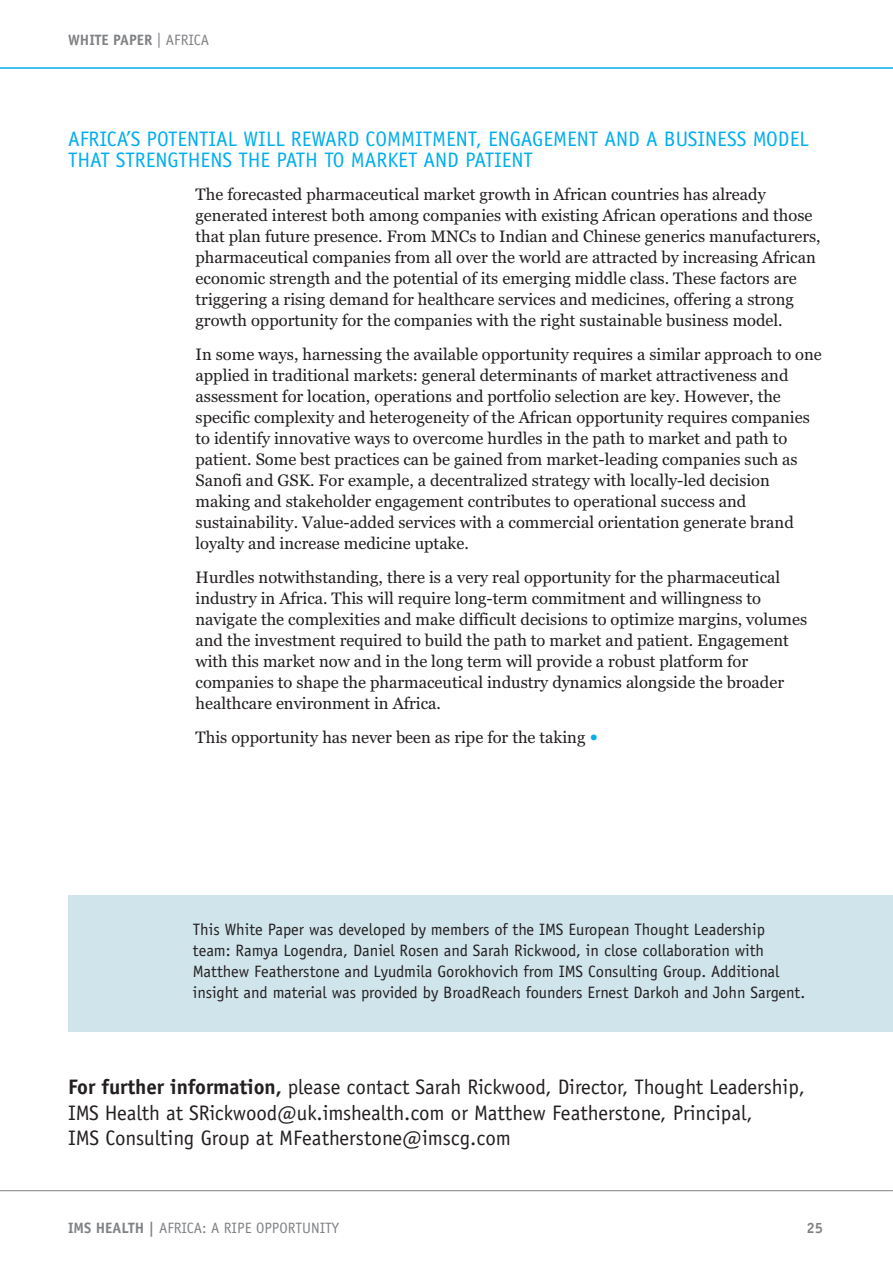
<style>
.page{position:relative;width:893px;height:1263px;background:#fff}
.page>*{position:absolute;margin:0;border:0;box-sizing:border-box;transform-origin:0 0}
.t1{font:21px/25.5px "Officina Sans Std";letter-spacing:-.005em;color:#231f20}
.t2{font:21px/21px "Officina Sans Std";color:#00aeef}
.t3{font:16.5px/21px "Georgia";color:#231f20}
.t4{font:16.5px/21px "Officina Sans Std";color:#231f20}
.t5{font:15px "Officina Sans Std";color:#808285}
.t6{font:700 15px "Officina Sans Std";color:#808285}
.s1{font-weight:400}
.s2{font-size:22.5px;color:#00aeef}
.s3{font-weight:700}
</style>
<div class="page">
<hr style="left:0;top:1190px;width:893px;height:1px;background:#808285">
<hr style="left:0;top:67px;width:893px;height:2px;background:#00aeef">
<div style="left:68px;top:894px;width:825px;height:137px;background:#d0e4eb"></div>
<p class="t6" style="left:68px;top:35px;width:142px">WHITE PAPER <span class="s1">| AFRICA</span></p>
<p class="t2" style="left:68px;top:130px;width:742px">AFRICA’S POTENTIAL WILL REWARD COMMITMENT, ENGAGEMENT AND A BUSINESS MODEL<br>THAT STRENGTHENS THE PATH TO MARKET AND PATIENT</p>
<p class="t3" style="left:196px;top:184px;width:627px">The forecasted pharmaceutical market growth in African countries has already generated interest both among companies with existing African operations and those that plan future presence. From MNCs to Indian and Chinese generics manufacturers, pharmaceutical companies from all over the world are attracted by increasing African economic strength and the potential of its emerging middle class. These factors are triggering a rising demand for healthcare services and medicines, offering a strong growth opportunity for the companies with the right sustainable business model.</p>
<p class="t3" style="left:196px;top:344px;width:628px">In some ways, harnessing the available opportunity requires a similar approach to one applied in traditional markets: general determinants of market attractiveness and assessment for location, operations and portfolio selection are key. However, the specific complexity and heterogeneity of the African opportunity requires companies to identify innovative ways to overcome hurdles in the path to market and path to patient. Some best practices can be gained from market-leading companies such as Sanofi and GSK. For example, a decentralized strategy with locally-led decision making and stakeholder engagement contributes to operational success and sustainability. Value-added services with a commercial orientation generate brand loyalty and increase medicine uptake.</p>
<p class="t3" style="left:196px;top:567px;width:613px">Hurdles notwithstanding, there is a very real opportunity for the pharmaceutical industry in Africa. This will require long-term commitment and willingness to navigate the complexities and make difficult decisions to optimize margins, volumes and the investment required to build the path to market and patient. Engagement with this market now and in the long term will provide a robust platform for companies to shape the pharmaceutical industry dynamics alongside the broader healthcare environment in Africa.</p>
<p class="t3" style="left:196px;top:726px;width:404px">This opportunity has never been as ripe for the taking <span class="s2">•</span></p>
<p class="t4" style="left:193px;top:920px;width:614px">This White Paper was developed by members of the IMS European Thought Leadership team: Ramya Logendra, Daniel Rosen and Sarah Rickwood, in close collaboration with Matthew Featherstone and Lyudmila Gorokhovich from IMS Consulting Group. Additional insight and material was provided by BroadReach founders Ernest Darkoh and John Sargent.</p>
<p class="t1" style="left:68px;top:1076px;width:738px"><span class="s3">For further information,</span> please contact Sarah Rickwood, Director, Thought Leadership,<br>IMS Health at SRickwood@uk.imshealth.com or Matthew Featherstone, Principal,<br>IMS Consulting Group at MFeatherstone@imscg.com</p>
<p class="t5" style="left:68px;top:1222px;width:273px"><span class="s3">IMS HEALTH |</span> AFRICA: A RIPE OPPORTUNITY</p>
<p class="t6" style="left:806px;top:1222px;width:18px">25</p>
</div>
